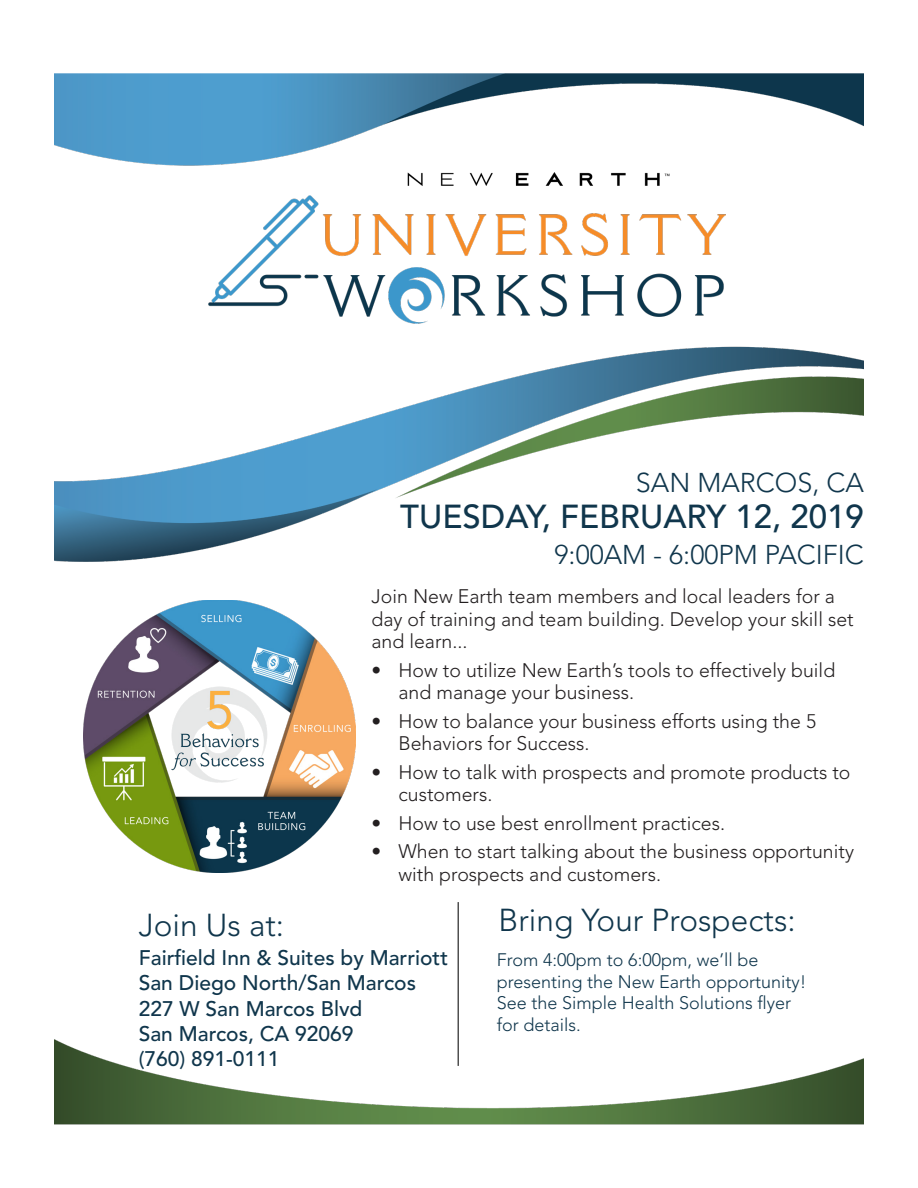
<style>
.page{position:relative;width:918px;height:1188px;background:#fff}
.page>*{position:absolute;margin:0;border:0;box-sizing:border-box;transform-origin:0 0}
.t1{font:500 33px "Avenir LT Std";color:#10364c}
.t2{font:300 31.5px "Avenir LT Std";color:#10364c}
.t3{font:300 27px "Avenir LT Std";color:#10364c}
.t4{font:500 21px "Avenir LT Std";color:#10364c}
.Paragraph_Style_1{font:300 19.5px/22.5px "Avenir LT Std";color:#231f20}
.t5{font:300 18px/21.6px "Avenir LT Std";color:#10364c}
</style>
<div class="page">
<img style="left:54px;top:73px;width:810px;height:1052px">
<img style="left:398px;top:155px;width:278px;height:41px">
<img style="left:209px;top:196px;width:517px;height:128px">
<hr style="left:458px;top:902px;width:1px;height:164px;background:#505050">
<img style="left:83px;top:600px;width:273px;height:272px">
<p class="t3" style="left:636px;top:467px;width:230px">SAN MARCOS, CA</p>
<p class="t1" style="left:400px;top:498px;width:465px">TUESDAY, FEBRUARY 12, 2019</p>
<p class="t3" style="left:555px;top:539px;width:311px">9:00AM - 6:00PM PACIFIC</p>
<p class="Paragraph_Style_1" style="left:371px;top:585px;width:484px">Join New Earth team members and local leaders for a day of training and team building. Develop your skill set and learn...</p>
<p class="Paragraph_Style_1" style="left:398px;top:659px;width:438px;text-indent:-27px">• How to utilize New Earth’s tools to effectively build and manage your business.</p>
<p class="Paragraph_Style_1" style="left:398px;top:710px;width:419px;text-indent:-27px">• How to balance your business efforts using the 5<br>Behaviors for Success.</p>
<p class="Paragraph_Style_1" style="left:398px;top:761px;width:454px;text-indent:-27px">• How to talk with prospects and promote products to customers.</p>
<p class="Paragraph_Style_1" style="left:371px;top:812px;width:355px">• How to use best enrollment practices.</p>
<p class="Paragraph_Style_1" style="left:398px;top:840px;width:457px;text-indent:-27px">• When to start talking about the business opportunity with prospects and customers.</p>
<p class="t2" style="left:139px;top:906px;width:147px">Join Us at:</p>
<p class="t2" style="left:499px;top:902px;width:299px">Bring Your Prospects:</p>
<p class="t5" style="left:497px;top:949px;width:311px">From 4:00pm to 6:00pm, we’ll be presenting the New Earth opportunity!<br>See the Simple Health Solutions flyer for details.</p>
<p class="t4" style="left:139px;top:946px;width:311px">Fairfield Inn &amp; Suites by Marriott</p>
<p class="t4" style="left:139px;top:971px;width:279px">San Diego North/San Marcos</p>
<p class="t4" style="left:139px;top:996px;width:225px">227 W San Marcos Blvd</p>
<p class="t4" style="left:139px;top:1021px;width:216px">San Marcos, CA 92069</p>
<p class="t4" style="left:139px;top:1046px;width:142px">(760) 891-0111</p>
</div>
